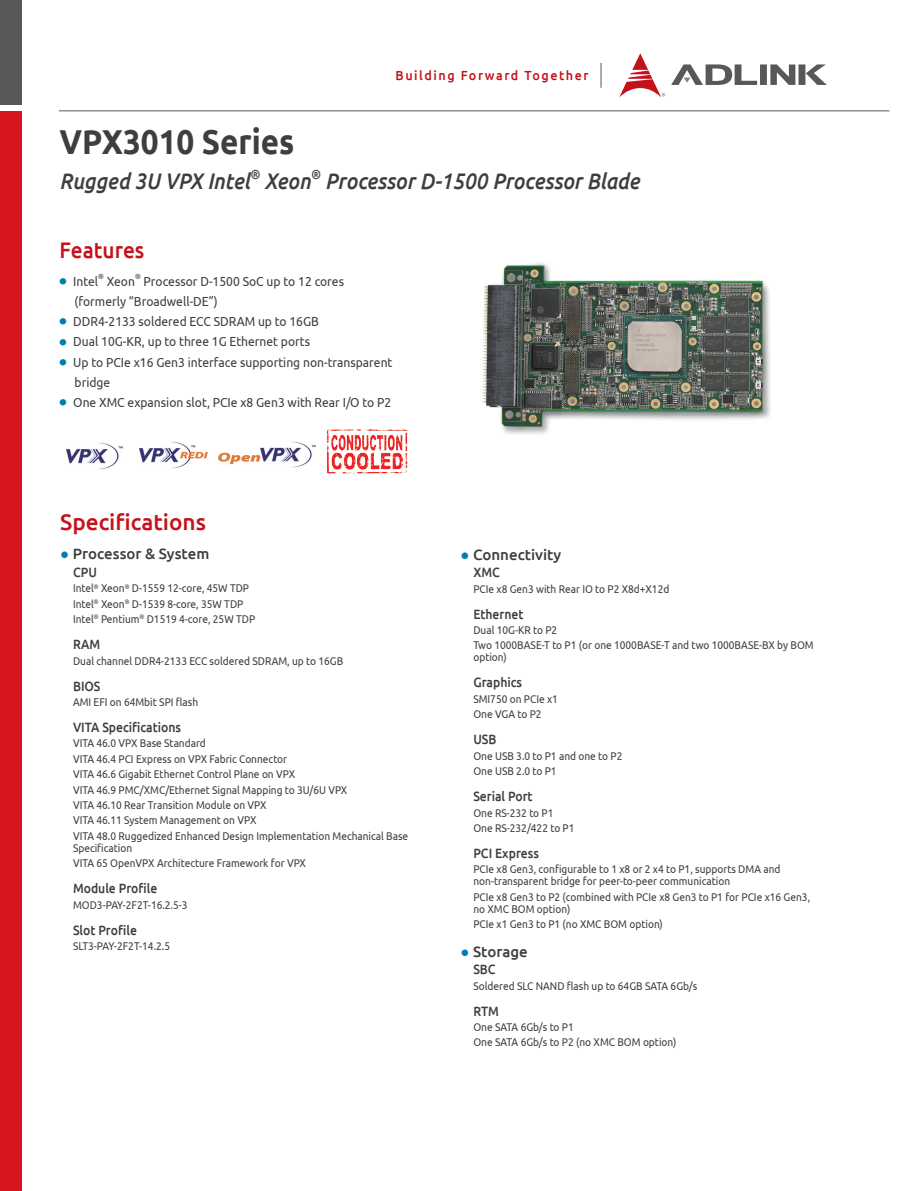
<style>
.page{position:relative;width:915px;height:1191px;background:#fff}
.page>*{position:absolute;margin:0;border:0;box-sizing:border-box;transform-origin:0 0}
.t1{font:700 34.5px "Ubuntu";color:#3e3e3f;scale:.91 1}
.t2{font:italic 500 22.5px "Ubuntu";color:#3e3e3f;scale:.91 1}
.t3{font:500 22.5px "Ubuntu";color:#c4121a}
.t4{font:500 22.5px "Ubuntu";color:#c4121a;scale:.93 1}
.t5{font:500 15px "Ubuntu";color:#3e3e3f}
.t6{font:500 13.5px "Ubuntu";color:#3e3e3f;scale:.9 1}
.t7{font:13.2px/20.2px "Ubuntu";color:#3e3e3f;scale:.92 1}
.t8{font:500 13.2px "Ubuntu";letter-spacing:.125em;color:#c4121a;scale:.95 1}
.t9{font:italic 500 13.05px "Ubuntu";color:#3e3e3f;scale:.91 1}
.t10{font:11.25px/15.5px "Ubuntu";color:#3e3e3f;scale:.9 1}
.t11{font:7.65px "Ubuntu";color:#3e3e3f;scale:.92 1}
.s1{font-family:"Adobe Ming Std";font-weight:300;font-size:7.2px;color:#007fb4}
.s2{font-family:"Trebuchet MS";font-weight:400;color:#007fb4}
</style>
<div class="page">
<div style="left:0;top:111px;width:21px;height:1080px;background:#d7171f"></div>
<div style="left:0;top:0;width:21px;height:104px;background:#57585a"></div>
<hr style="left:59px;top:110px;width:830px;height:1px;background:#57585a">
<svg style="left:671px;top:64px;width:155px;height:21px"></svg>
<svg style="left:619px;top:53px;width:46px;height:44px"></svg>
<svg style="left:600px;top:63px;width:1px;height:25px"></svg>
<img style="left:218px;top:441px;width:98px;height:27px">
<img style="left:139px;top:442px;width:69px;height:27px">
<img style="left:326px;top:429px;width:82px;height:45px">
<img style="left:482px;top:263px;width:289px;height:171px">
<img style="left:66px;top:442px;width:57px;height:27px">
<p class="t8" style="left:395px;top:67px;width:204px">Building Forward Together</p>
<h1 class="t1" style="left:60px;top:120px;width:259px">VPX3010 Series</h1>
<h2 class="t2" style="left:60px;top:168px;width:210px">Rugged 3U VPX Intel</h2>
<p class="t9" style="left:250px;top:166px;width:12px">®</p>
<h2 class="t2" style="left:264px;top:168px;width:52px">Xeon</h2>
<p class="t9" style="left:310px;top:166px;width:12px">®</p>
<h2 class="t2" style="left:325px;top:168px;width:347px">Processor D-1500 Processor Blade</h2>
<h2 class="t4" style="left:60px;top:236px;width:93px">Features</h2>
<p class="t7" style="left:60px;top:270px;width:43px"><span class="s1">●</span> Intel</p>
<p class="t11" style="left:98px;top:272px;width:8px">®</p>
<p class="t7" style="left:107px;top:270px;width:32px">Xeon</p>
<p class="t11" style="left:135px;top:272px;width:8px">®</p>
<p class="t7" style="left:75px;top:270px;width:294px;text-indent:69px">Processor D-1500 SoC up to 12 cores (formerly “Broadwell-DE”)</p>
<p class="t7" style="left:60px;top:311px;width:283px"><span class="s1">●</span> DDR4-2133 soldered ECC SDRAM up to 16GB</p>
<p class="t7" style="left:60px;top:331px;width:274px"><span class="s1">●</span> Dual 10G-KR, up to three 1G Ethernet ports</p>
<p class="t7" style="left:75px;top:351px;width:347px;text-indent:-15px"><span class="s1">●</span> Up to PCIe x16 Gen3 interface supporting non-transparent bridge</p>
<p class="t7" style="left:60px;top:392px;width:362px"><span class="s1">●</span> One XMC expansion slot, PCIe x8 Gen3 with Rear I/O to P2</p>
<h2 class="t3" style="left:60px;top:508px;width:147px">Specifications</h2>
<h3 class="t5" style="left:60px;top:544px;width:150px"><span class="s2">●</span> Processor &amp; System</h3>
<p class="t6" style="left:73px;top:563px;width:28px">CPU</p>
<p class="t10" style="left:73px;top:580px;width:204px">Intel<sup>®</sup> Xeon<sup>®</sup> D-1559 12-core, 45W TDP<br>Intel<sup>®</sup> Xeon<sup>®</sup> D-1539 8-core, 35W TDP<br>Intel<sup>®</sup> Pentium<sup>®</sup> D1519 4-core, 25W TDP</p>
<p class="t6" style="left:73px;top:636px;width:32px">RAM</p>
<p class="t10" style="left:73px;top:652px;width:301px">Dual channel DDR4-2133 ECC soldered SDRAM, up to 16GB</p>
<p class="t6" style="left:73px;top:677px;width:32px">BIOS</p>
<p class="t10" style="left:73px;top:694px;width:140px">AMI EFI on 64Mbit SPI flash</p>
<p class="t6" style="left:73px;top:718px;width:122px">VITA Specifications</p>
<p class="t10" style="left:73px;top:735px;width:374px">VITA 46.0 VPX Base Standard<br>VITA 46.4 PCI Express on VPX Fabric Connector<br>VITA 46.6 Gigabit Ethernet Control Plane on VPX<br>VITA 46.9 PMC/XMC/Ethernet Signal Mapping to 3U/6U VPX<br>VITA 46.10 Rear Transition Module on VPX<br>VITA 46.11 System Management on VPX<br>VITA 48.0 Ruggedized Enhanced Design Implementation Mechanical Base</p>
<p class="t10" style="left:73px;top:839px;width:260px">Specification<br>VITA 65 OpenVPX Architecture Framework for VPX</p>
<p class="t6" style="left:73px;top:880px;width:95px">Module Profile</p>
<p class="t10" style="left:73px;top:896px;width:129px">MOD3-PAY-2F2T-16.2.5-3</p>
<p class="t6" style="left:73px;top:921px;width:72px">Slot Profile</p>
<p class="t10" style="left:73px;top:938px;width:109px">SLT3-PAY-2F2T-14.2.5</p>
<h3 class="t5" style="left:460px;top:545px;width:102px"><span class="s2">●</span> Connectivity</h3>
<p class="t6" style="left:473px;top:564px;width:31px">XMC</p>
<p class="t10" style="left:473px;top:580px;width:219px">PCIe x8 Gen3 with Rear IO to P2 X8d+X12d</p>
<p class="t6" style="left:473px;top:605px;width:57px">Ethernet</p>
<p class="t10" style="left:473px;top:622px;width:379px">Dual 10G-KR to P2<br>Two 1000BASE-T to P1 (or one 1000BASE-T and two 1000BASE-BX by BOM</p>
<p class="t10" style="left:473px;top:649px;width:39px">option)</p>
<p class="t6" style="left:473px;top:674px;width:56px">Graphics</p>
<p class="t10" style="left:473px;top:691px;width:95px">SMI750 on PCIe x1<br>One VGA to P2</p>
<p class="t6" style="left:473px;top:731px;width:27px">USB</p>
<p class="t10" style="left:473px;top:747px;width:167px">One USB 3.0 to P1 and one to P2<br>One USB 2.0 to P1</p>
<p class="t6" style="left:473px;top:788px;width:67px">Serial Port</p>
<p class="t10" style="left:473px;top:804px;width:114px">One RS-232 to P1<br>One RS-232/422 to P1</p>
<p class="t6" style="left:473px;top:844px;width:74px">PCI Express</p>
<p class="t10" style="left:473px;top:863px;width:342px;line-height:12px">PCIe x8 Gen3, configurable to 1 x8 or 2 x4 to P1, supports DMA and non-transparent bridge for peer-to-peer communication</p>
<p class="t10" style="left:473px;top:890px;width:375px;line-height:12px">PCIe x8 Gen3 to P2 (combined with PCIe x8 Gen3 to P1 for PCIe x16 Gen3, no XMC BOM option)</p>
<p class="t10" style="left:473px;top:916px;width:212px">PCIe x1 Gen3 to P1 (no XMC BOM option)</p>
<h3 class="t5" style="left:460px;top:942px;width:69px"><span class="s2">●</span> Storage</h3>
<p class="t6" style="left:473px;top:961px;width:26px">SBC</p>
<p class="t10" style="left:473px;top:977px;width:250px">Soldered SLC NAND flash up to 64GB SATA 6Gb/s</p>
<p class="t6" style="left:473px;top:1002px;width:30px">RTM</p>
<p class="t10" style="left:473px;top:1019px;width:227px">One SATA 6Gb/s to P1<br>One SATA 6Gb/s to P2 (no XMC BOM option)</p>
</div>
